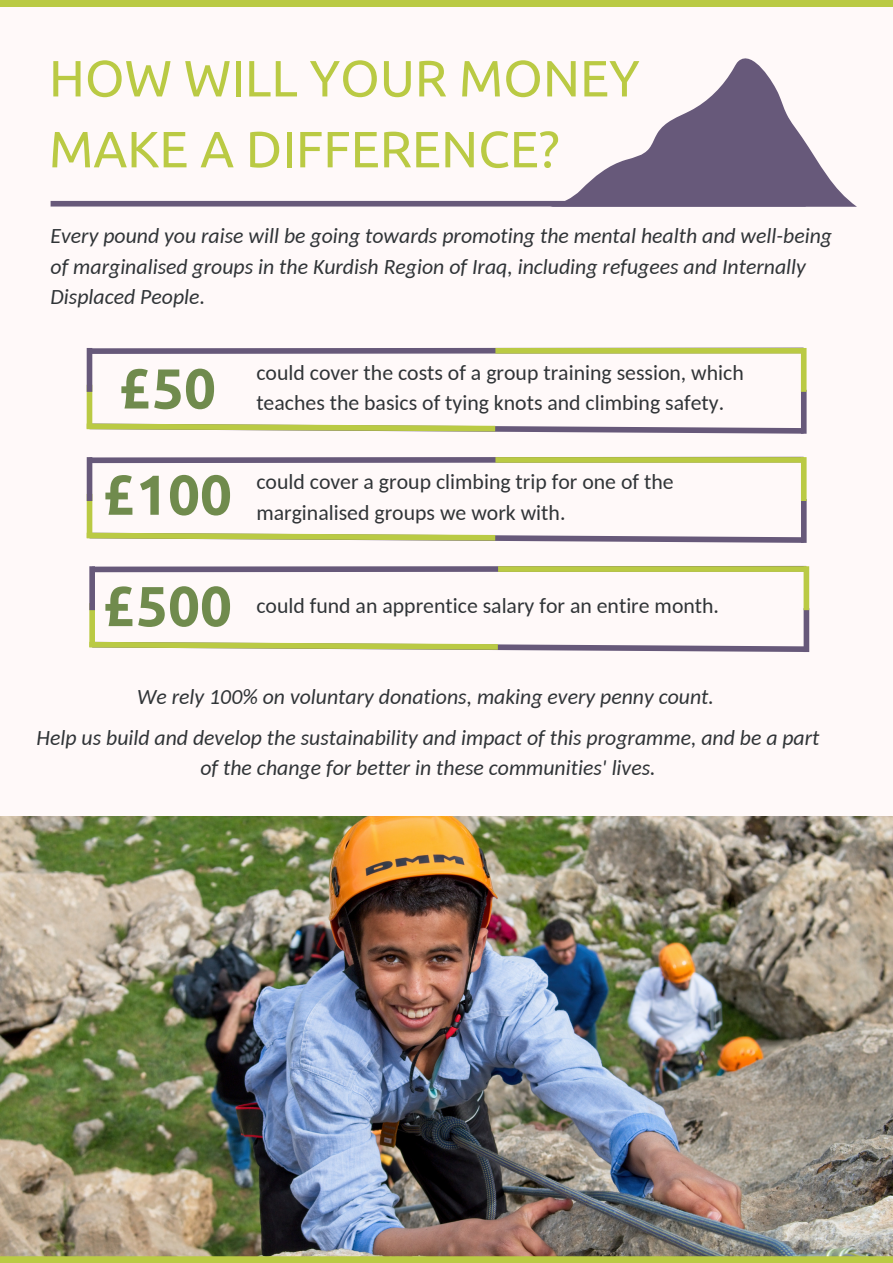
<style>
.page{position:relative;width:893px;height:1263px;background:#fff9f9}
.page>*{position:absolute;margin:0;border:0;box-sizing:border-box;transform-origin:0 0}
.t1{font:700 56.25px "Ubuntu";color:#708b4d}
.t2{font:51px/70.9px "Ubuntu";color:#baca44}
.t3{font:italic 21.75px/30.4px "Carlito";color:#303437}
.t4{font:21.75px/30.4px "Carlito";color:#303437}
</style>
<div class="page">
<div style="left:51px;top:201px;width:754px;height:6px;background:#67597a"></div>
<img style="left:0;top:816px;width:893px;height:440px">
<div style="left:0;top:0;width:893px;height:7px;background:#baca44"></div>
<div style="left:0;top:1256px;width:893px;height:7px;background:#baca44"></div>
<svg style="left:550px;top:58px;width:307px;height:149px"></svg>
<svg style="left:95px;top:565px;width:715px;height:10px"></svg>
<div style="left:498px;top:566px;width:308px;height:6px;background:#baca44"></div>
<div style="left:89px;top:603px;width:6px;height:44px;background:#baca44"></div>
<div style="left:89px;top:566px;width:6px;height:44px;background:#67597a"></div>
<svg style="left:89px;top:639px;width:721px;height:13px"></svg>
<div style="left:803px;top:608px;width:6px;height:44px;background:#67597a"></div>
<div style="left:803px;top:566px;width:6px;height:44px;background:#baca44"></div>
<svg style="left:86px;top:456px;width:721px;height:10px"></svg>
<div style="left:495px;top:457px;width:309px;height:6px;background:#baca44"></div>
<div style="left:87px;top:494px;width:5px;height:44px;background:#baca44"></div>
<div style="left:87px;top:457px;width:5px;height:44px;background:#67597a"></div>
<svg style="left:86px;top:530px;width:721px;height:13px"></svg>
<div style="left:801px;top:499px;width:5px;height:44px;background:#67597a"></div>
<div style="left:801px;top:457px;width:5px;height:44px;background:#baca44"></div>
<svg style="left:86px;top:347px;width:721px;height:10px"></svg>
<div style="left:495px;top:348px;width:309px;height:6px;background:#baca44"></div>
<div style="left:87px;top:385px;width:5px;height:44px;background:#baca44"></div>
<div style="left:87px;top:348px;width:5px;height:44px;background:#67597a"></div>
<svg style="left:86px;top:421px;width:721px;height:13px"></svg>
<div style="left:801px;top:390px;width:5px;height:44px;background:#67597a"></div>
<div style="left:801px;top:348px;width:5px;height:44px;background:#baca44"></div>
<h2 class="t2" style="left:49px;top:42px;width:592px">HOW WILL YOUR MONEY<br>MAKE A DIFFERENCE?</h2>
<p class="t3" style="left:51px;top:223px;width:783px">Every pound you raise will be going towards promoting the mental health and well-being of marginalised groups in the Kurdish Region of Iraq, including refugees and Internally<br>Displaced People.</p>
<h1 class="t1" style="left:120px;top:356px;width:97px">£50</h1>
<p class="t4" style="left:256px;top:359px;width:489px">could cover the costs of a group training session, which teaches the basics of tying knots and climbing safety.</p>
<h1 class="t1" style="left:104px;top:462px;width:129px">£100</h1>
<p class="t4" style="left:256px;top:469px;width:419px">could cover a group climbing trip for one of the marginalised groups we work with.</p>
<h1 class="t1" style="left:104px;top:574px;width:129px">£500</h1>
<p class="t4" style="left:256px;top:592px;width:464px">could fund an apprentice salary for an entire month.</p>
<p class="t3" style="left:37px;top:679px;width:784px;line-height:40.5px;text-align:center">We rely 100% on voluntary donations, making every penny count.<br>Help us build and develop the sustainability and impact of this programme, and be a part</p>
<p class="t3" style="left:200px;top:755px;width:457px">of the change for better in these communities' lives.</p>
</div>
